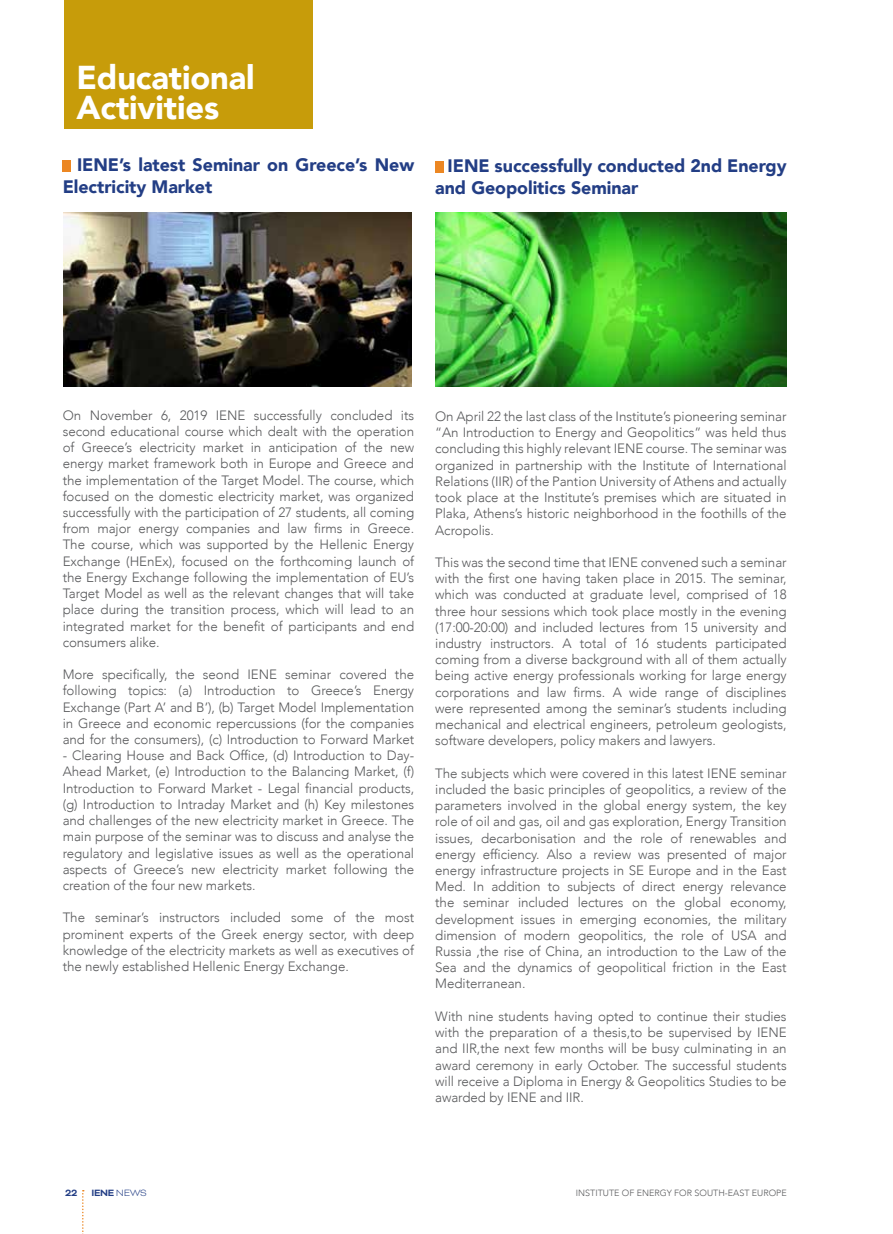
<style>
.page{position:relative;width:893px;height:1234px;background:#fff}
.page>*{position:absolute;margin:0;border:0;box-sizing:border-box;transform-origin:0 0}
.t1{font:900 33px/30px "Avenir";letter-spacing:-.005em;color:#fff}
.t2{font:900 18px/21.6px "Avenir";letter-spacing:-.005em;color:#233e85}
.t3{font:300 13.5px/16.2px "Avenir";letter-spacing:-.005em;color:#58595b;text-align:justify}
.t4{font:700 10.5px "Bicyclette";letter-spacing:-.03em;color:#233e85}
.t5{font:300 9px "Avenir";color:#58595b}
.s1{font-weight:300}
</style>
<div class="page">
<svg style="left:82px;top:1190px;width:2px;height:44px"></svg>
<div style="left:64px;top:0;width:249px;height:128px;background:#c79c0a"></div>
<div style="left:63px;top:160px;width:8px;height:11px;background:#ec8723"></div>
<div style="left:435px;top:161px;width:8px;height:11px;background:#ec8723"></div>
<img style="left:64px;top:212px;width:347px;height:175px">
<img style="left:436px;top:212px;width:351px;height:175px">
<h1 class="t1" style="left:77px;top:62px;width:180px">Educational<br>Activities</h1>
<h2 class="t2" style="left:63px;top:154px;width:353px;text-indent:14px">IENE’s latest Seminar on Greece’s New<br>Electricity Market</h2>
<h2 class="t2" style="left:435px;top:155px;width:353px;text-indent:12px">IENE successfully conducted 2nd Energy and Geopolitics Seminar</h2>
<p class="t3" style="left:63px;top:407px;width:353px">On November 6, 2019 IENE successfully concluded its second educational course which dealt with the operation of Greece’s electricity market in anticipation of the new energy market framework both in Europe and Greece and the implementation of the Target Model. The course, which focused on the domestic electricity market, was organized successfully with the participation of 27 students, all coming from major energy companies and law firms in Greece.<br>The course, which was supported by the Hellenic Energy Exchange (HEnEx), focused on the forthcoming launch of the Energy Exchange following the implementation of EU’s Target Model as well as the relevant changes that will take place during the transition process, which will lead to an integrated market for the benefit of participants and end consumers alike.</p>
<p class="t3" style="left:63px;top:666px;width:353px">More specifically, the seond IENE seminar covered the following topics: (a) Introduction to Greece’s Energy Exchange (Part A’ and B’), (b) Target Model Implementation in Greece and economic repercussions (for the companies and for the consumers), (c) Introduction to Forward Market</p>
<p class="t3" style="left:63px;top:747px;width:353px">- Clearing House and Back Office, (d) Introduction to Day-Ahead Market, (e) Introduction to the Balancing Market, (f)<br>Introduction to Forward Market - Legal financial products, (g) Introduction to Intraday Market and (h) Key milestones and challenges of the new electricity market in Greece. The main purpose of the seminar was to discuss and analyse the regulatory and legislative issues as well as the operational aspects of Greece’s new electricity market following the creation of the four new markets.</p>
<p class="t3" style="left:63px;top:909px;width:353px">The seminar’s instructors included some of the most prominent experts of the Greek energy sector, with deep knowledge of the electricity markets as well as executives of the newly established Hellenic Energy Exchange.</p>
<p class="t3" style="left:435px;top:408px;width:353px">On April 22 the last class of the Institute’s pioneering seminar “An Introduction to Energy and Geopolitics” was held thus concluding this highly relevant IENE course. The seminar was organized in partnership with the Institute of International Relations (IIR) of the Pantion University of Athens and actually took place at the Institute’s premises which are situated in Plaka, Athens’s historic neighborhood in the foothills of the Acropolis.</p>
<p class="t3" style="left:435px;top:554px;width:353px">This was the second time that IENE convened such a seminar with the first one having taken place in 2015. The seminar, which was conducted at graduate level, comprised of 18 three hour sessions which took place mostly in the evening (17:00-20:00) and included lectures from 15 university and industry instructors. A total of 16 students participated coming from a diverse background with all of them actually being active energy professionals working for large energy corporations and law firms. A wide range of disciplines were represented among the seminar’s students including mechanical and electrical engineers, petroleum geologists, software developers, policy makers and lawyers.</p>
<p class="t3" style="left:435px;top:764px;width:353px">The subjects which were covered in this latest IENE seminar included the basic principles of geopolitics, a review of the parameters involved in the global energy system, the key role of oil and gas, oil and gas exploration, Energy Transition issues, decarbonisation and the role of renewables and energy efficiency. Also a review was presented of major energy infrastructure projects in SE Europe and in the East Med. In addition to subjects of direct energy relevance the seminar included lectures on the global economy, development issues in emerging economies, the military dimension of modern geopolitics, the role of USA and Russia ,the rise of China, an introduction to the Law of the Sea and the dynamics of geopolitical friction in the East Mediterranean.</p>
<p class="t3" style="left:435px;top:1007px;width:353px">With nine students having opted to continue their studies with the preparation of a thesis,to be supervised by IENE and IIR,the next few months will be busy culminating in an award ceremony in early October. The successful students will receive a Diploma in Energy &amp; Geopolitics Studies to be awarded by IENE and IIR.</p>
<p class="t4" style="left:65px;top:1186px;width:14px">22</p>
<p class="t4" style="left:92px;top:1186px;width:57px">IENE <span class="s1">NEWS</span></p>
<p class="t5" style="left:576px;top:1187px;width:212px">INSTITUTE OF ENERGY FOR SOUTH-EAST EUROPE</p>
</div>
